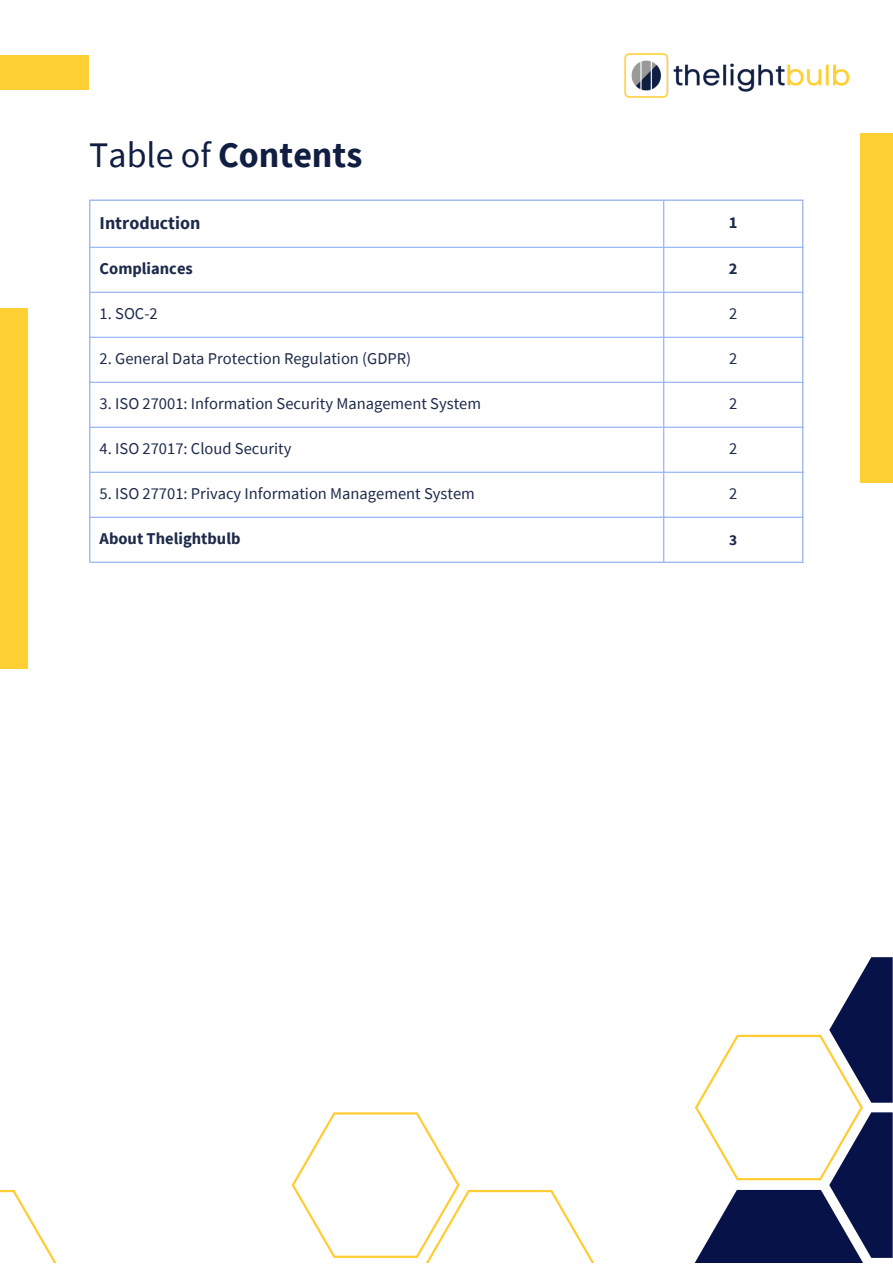
<style>
.page{position:relative;width:893px;height:1264px;background:#fff}
.page>*{position:absolute;margin:0;border:0;box-sizing:border-box;transform-origin:0 0}
.t1{font:700 36px "Source Sans Pro";color:#101e41}
.t2{font:700 18px "Source Sans Pro";color:#1d2a4a}
.t3{font:16.5px "Source Sans Pro";color:#1d2a4a}
.t4{font:700 16.5px "Source Sans Pro";color:#1d2a4a}
.t5{font:700 15.3px "Source Sans Pro";color:#1d2a4a}
.s1{font-weight:400}
</style>
<div class="page">
<div style="left:0;top:55px;width:89px;height:34px;background:#ffd034"></div>
<div style="left:860px;top:133px;width:32px;height:349px;background:#ffd034"></div>
<div style="left:0;top:308px;width:28px;height:361px;background:#ffd034"></div>
<svg style="left:90px;top:201px;width:712px;height:360px"></svg>
<hr style="left:89px;top:201px;width:1px;height:360px;background:#99b9ff">
<hr style="left:663px;top:201px;width:1px;height:360px;background:#99b9ff">
<hr style="left:802px;top:201px;width:1px;height:360px;background:#99b9ff">
<hr style="left:89px;top:199px;width:714px;height:2px;background:#99b9ff">
<hr style="left:89px;top:247px;width:714px;height:1px;background:#99b9ff">
<hr style="left:89px;top:292px;width:714px;height:1px;background:#99b9ff">
<hr style="left:89px;top:337px;width:714px;height:1px;background:#99b9ff">
<hr style="left:89px;top:381px;width:714px;height:2px;background:#99b9ff">
<hr style="left:89px;top:426px;width:714px;height:2px;background:#99b9ff">
<hr style="left:89px;top:471px;width:714px;height:2px;background:#99b9ff">
<hr style="left:89px;top:516px;width:714px;height:2px;background:#99b9ff">
<hr style="left:89px;top:561px;width:714px;height:1px;background:#99b9ff">
<img style="left:624px;top:53px;width:226px;height:45px">
<svg style="left:829px;top:957px;width:63px;height:77px;fill:#061248"></svg>
<svg style="left:0;top:1034px;width:892px;height:228px"></svg>
<p class="t1" style="left:89px;top:131px;width:274px"><span class="s1">Table of</span> Contents</p>
<p class="t2" style="left:100px;top:211px;width:102px">Introduction</p>
<p class="t4" style="left:729px;top:211px;width:10px">1</p>
<p class="t4" style="left:100px;top:257px;width:95px">Compliances</p>
<p class="t4" style="left:729px;top:257px;width:10px">2</p>
<p class="t3" style="left:100px;top:302px;width:60px">1. SOC-2</p>
<p class="t3" style="left:729px;top:302px;width:10px">2</p>
<p class="t3" style="left:100px;top:347px;width:313px">2. General Data Protection Regulation (GDPR)</p>
<p class="t3" style="left:729px;top:347px;width:10px">2</p>
<p class="t3" style="left:100px;top:392px;width:383px">3. ISO 27001: Information Security Management System</p>
<p class="t3" style="left:729px;top:392px;width:10px">2</p>
<p class="t3" style="left:100px;top:437px;width:193px">4. ISO 27017: Cloud Security</p>
<p class="t3" style="left:729px;top:437px;width:10px">2</p>
<p class="t3" style="left:100px;top:482px;width:377px">5. ISO 27701: Privacy Information Management System</p>
<p class="t3" style="left:729px;top:482px;width:10px">2</p>
<p class="t4" style="left:100px;top:527px;width:142px">About Thelightbulb</p>
<p class="t5" style="left:729px;top:529px;width:10px">3</p>
</div>
